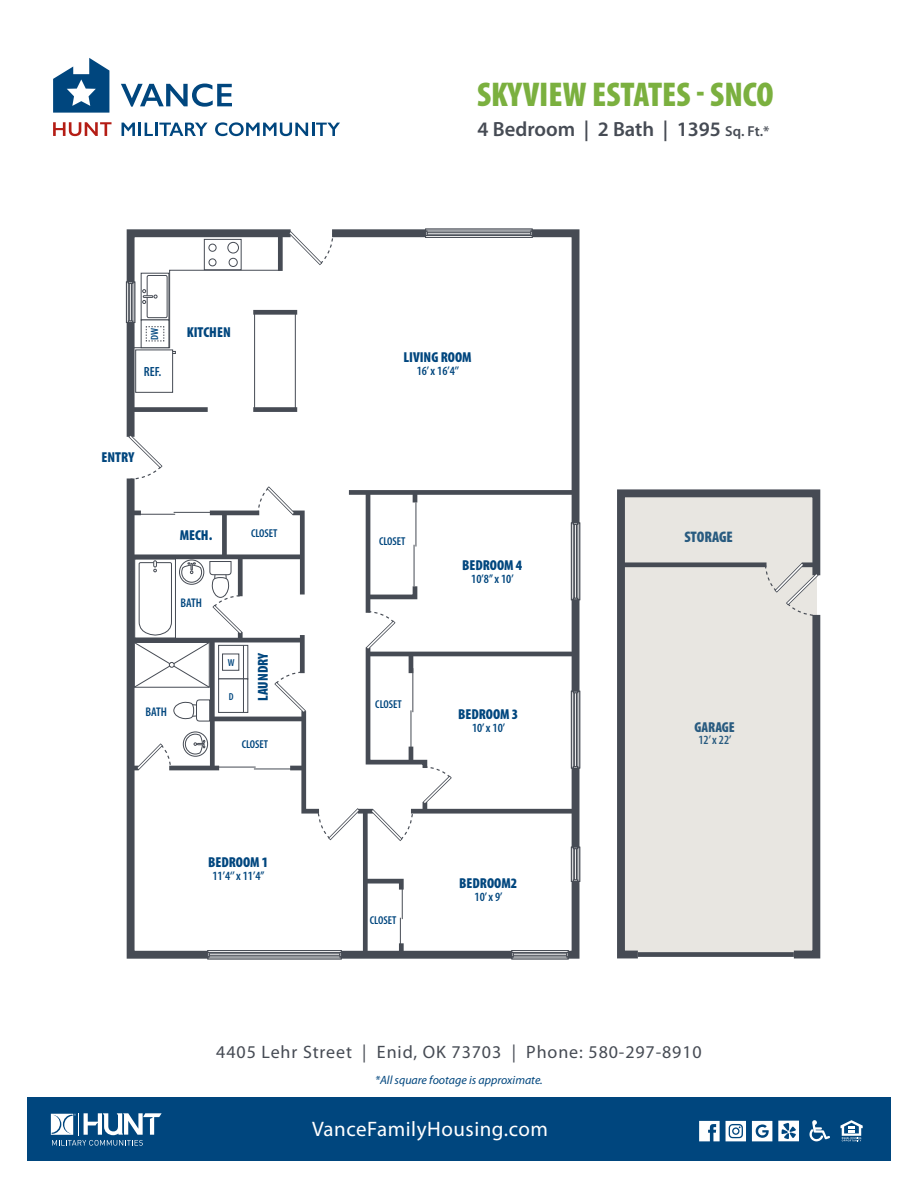
<style>
.page{position:relative;width:918px;height:1188px;background:#fff}
.page>*{position:absolute;margin:0;border:0;box-sizing:border-box;transform-origin:0 0}
.t1{font:900 condensed 34.5px "Myriad Pro";color:#7bb03f}
.t2{font:21px "Myriad Pro";letter-spacing:.025em;color:#fff}
.t3{font:600 20.55px "Myriad Pro";color:#464b54}
.t4{font:18px "Myriad Pro";letter-spacing:.05em;color:#464b54}
.t5{font:900 condensed 15.45px "Myriad Pro";color:#00467e}
.t6{font:900 condensed 14.4px "Myriad Pro";color:#00467e}
.t7{font:600 condensed 13.35px "Myriad Pro";color:#00467e}
.t8{font:600 condensed 12.6px "Myriad Pro";color:#00467e}
.t9{font:italic 12px "Myriad Pro";color:#00467e}
.t10{font:600 condensed 11.4px "Myriad Pro";color:#00467e}
.t11{font:600 condensed 10.65px "Myriad Pro";color:#00467e}
.t12{font:600 condensed 10.2px "Myriad Pro";color:#00467e}
.s1{font-size:14.4px}
</style>
<div class="page">
<svg style="left:53px;top:122px;width:59px;height:14px"></svg>
<svg style="left:122px;top:123px;width:86px;height:13px"></svg>
<svg style="left:215px;top:122px;width:125px;height:14px"></svg>
<svg style="left:53px;top:58px;width:56px;height:55px"></svg>
<svg style="left:121px;top:84px;width:111px;height:23px"></svg>
<div style="left:425px;top:229px;width:108px;height:9px;background:#93969b"></div>
<hr style="left:425px;top:229px;width:108px;height:2px;background:#fff">
<div style="left:425px;top:235px;width:108px;height:3px;background:#fff;border:1px solid #464b54"></div>
<div style="left:427px;top:232px;width:104px;height:3px;background:#fff;border:1px solid #464b54"></div>
<div style="left:207px;top:950px;width:135px;height:9px;background:#92969b"></div>
<div style="left:207px;top:950px;width:135px;height:3px;background:#fff;border:1px solid #464b54"></div>
<hr style="left:207px;top:957px;width:135px;height:2px;background:#fff">
<div style="left:209px;top:953px;width:131px;height:3px;background:#fff;border:1px solid #464b54"></div>
<div style="left:511px;top:950px;width:58px;height:9px;background:#92969b"></div>
<div style="left:511px;top:950px;width:58px;height:3px;background:#fff;border:1px solid #464b54"></div>
<hr style="left:511px;top:957px;width:58px;height:2px;background:#fff">
<div style="left:513px;top:953px;width:54px;height:3px;background:#fff;border:1px solid #464b54"></div>
<div style="left:577px;top:847px;width:3px;height:35px;background:#fff;border:1px solid #464b54"></div>
<div style="left:571px;top:847px;width:3px;height:35px;background:#fff;border:1px solid #464b54"></div>
<div style="left:574px;top:848px;width:3px;height:32px;background:#fff;border:1px solid #464b54"></div>
<div style="left:577px;top:691px;width:3px;height:77px;background:#fff;border:1px solid #464b54"></div>
<div style="left:571px;top:691px;width:3px;height:77px;background:#fff;border:1px solid #464b54"></div>
<div style="left:574px;top:692px;width:3px;height:75px;background:#fff;border:1px solid #464b54"></div>
<div style="left:577px;top:523px;width:3px;height:77px;background:#fff;border:1px solid #464b54"></div>
<div style="left:571px;top:523px;width:3px;height:77px;background:#fff;border:1px solid #464b54"></div>
<div style="left:574px;top:524px;width:3px;height:75px;background:#fff;border:1px solid #464b54"></div>
<div style="left:218px;top:645px;width:30px;height:34px;background:#fff;border:1px solid #464b54"></div>
<div style="left:218px;top:679px;width:30px;height:34px;background:#fff;border:1px solid #464b54"></div>
<hr style="left:243px;top:645px;width:1px;height:67px;background:#464b54">
<div style="left:127px;top:323px;width:8px;height:114px;background:#464b54"></div>
<div style="left:332px;top:229px;width:94px;height:8px;background:#464b54"></div>
<svg style="left:524px;top:228px;width:57px;height:303px"></svg>
<div style="left:349px;top:490px;width:227px;height:5px;background:#464b54"></div>
<hr style="left:366px;top:492px;width:4px;height:121px;background:#464b54">
<hr style="left:368px;top:652px;width:207px;height:4px;background:#464b54">
<svg style="left:365px;top:582px;width:53px;height:20px"></svg>
<hr style="left:413px;top:492px;width:4px;height:10px;background:#464b54">
<hr style="left:210px;top:511px;width:49px;height:4px;background:#464b54">
<div style="left:131px;top:554px;width:171px;height:5px;background:#464b54"></div>
<div style="left:222px;top:513px;width:5px;height:44px;background:#464b54"></div>
<hr style="left:131px;top:638px;width:171px;height:4px;background:#464b54">
<hr style="left:212px;top:717px;width:90px;height:4px;background:#464b54">
<div style="left:130px;top:407px;width:78px;height:5px;background:#464b54"></div>
<div style="left:253px;top:407px;width:44px;height:5px;background:#464b54"></div>
<hr style="left:295px;top:312px;width:1px;height:98px;background:#464b54">
<hr style="left:254px;top:312px;width:1px;height:98px;background:#464b54">
<div style="left:135px;top:350px;width:38px;height:43px;border:1px solid #464b54"></div>
<svg style="left:257px;top:486px;width:48px;height:109px"></svg>
<svg style="left:125px;top:229px;width:209px;height:125px"></svg>
<svg style="left:126px;top:432px;width:37px;height:39px"></svg>
<hr style="left:416px;top:502px;width:1px;height:45px;background:#464b54">
<hr style="left:414px;top:545px;width:1px;height:41px;background:#464b54">
<hr style="left:254px;top:769px;width:44px;height:1px;background:#464b54">
<hr style="left:214px;top:767px;width:42px;height:1px;background:#464b54">
<div style="left:572px;top:600px;width:7px;height:91px;background:#464b54"></div>
<div style="left:572px;top:768px;width:7px;height:79px;background:#464b54"></div>
<svg style="left:560px;top:874px;width:21px;height:86px"></svg>
<div style="left:341px;top:951px;width:171px;height:8px;background:#464b54"></div>
<svg style="left:126px;top:471px;width:90px;height:489px"></svg>
<div style="left:238px;top:557px;width:5px;height:39px;background:#464b54"></div>
<hr style="left:169px;top:766px;width:50px;height:4px;background:#464b54">
<div style="left:411px;top:809px;width:165px;height:5px;background:#464b54"></div>
<svg style="left:133px;top:560px;width:112px;height:128px"></svg>
<svg style="left:131px;top:741px;width:41px;height:31px"></svg>
<svg style="left:272px;top:610px;width:182px;height:349px"></svg>
<svg style="left:617px;top:489px;width:204px;height:470px;background:#d8d7d3"></svg>
<div style="left:621px;top:562px;width:146px;height:5px;background:#464b54"></div>
<svg style="left:764px;top:560px;width:57px;height:399px;background:#d0cfcd"></svg>
<div style="left:27px;top:1098px;width:864px;height:63px;background:#00467e"></div>
<svg style="left:51px;top:1113px;width:111px;height:33px"></svg>
<svg style="left:840px;top:1120px;width:23px;height:21px"></svg>
<svg style="left:810px;top:1120px;width:20px;height:21px"></svg>
<svg style="left:699px;top:1121px;width:21px;height:20px"></svg>
<svg style="left:752px;top:1121px;width:20px;height:20px"></svg>
<svg style="left:726px;top:1121px;width:20px;height:20px"></svg>
<svg style="left:778px;top:1121px;width:21px;height:20px"></svg>
<h1 class="t1" style="left:477px;top:73px;width:298px">SKYVIEW ESTATES - SNCO</h1>
<h3 class="t3" style="left:477px;top:116px;width:294px">4 Bedroom | 2 Bath | 1395 <span class="s1">Sq. Ft.*</span></h3>
<p class="t11" style="left:148px;top:340px;width:13px;rotate:-90deg">DW</p>
<p class="t7" style="left:144px;top:363px;width:19px">REF.</p>
<p class="t6" style="left:187px;top:323px;width:46px">KITCHEN</p>
<p class="t6" style="left:102px;top:448px;width:34px">ENTRY</p>
<p class="t6" style="left:180px;top:526px;width:34px">MECH.</p>
<p class="t10" style="left:251px;top:527px;width:28px">CLOSET</p>
<p class="t8" style="left:181px;top:595px;width:23px">BATH</p>
<p class="t8" style="left:146px;top:704px;width:23px">BATH</p>
<p class="t12" style="left:228px;top:656px;width:8px">W</p>
<p class="t12" style="left:229px;top:690px;width:6px">D</p>
<p class="t6" style="left:254px;top:701px;width:50px;rotate:-90deg">LAUNDRY</p>
<p class="t10" style="left:242px;top:737px;width:28px">CLOSET</p>
<p class="t6" style="left:208px;top:853px;width:62px">BEDROOM 1</p>
<p class="t8" style="left:212px;top:868px;width:54px">11’4‘’ x 11’4’’</p>
<p class="t6" style="left:403px;top:348px;width:70px">LIVING ROOM</p>
<p class="t8" style="left:417px;top:363px;width:44px">16’ x 16’4’’</p>
<p class="t10" style="left:379px;top:534px;width:28px">CLOSET</p>
<p class="t10" style="left:375px;top:697px;width:28px">CLOSET</p>
<p class="t6" style="left:462px;top:556px;width:62px">BEDROOM 4</p>
<p class="t8" style="left:471px;top:571px;width:44px">10’8’’ x 10’</p>
<p class="t6" style="left:458px;top:705px;width:62px">BEDROOM 3</p>
<p class="t8" style="left:472px;top:720px;width:35px">10’ x 10’</p>
<p class="t10" style="left:370px;top:913px;width:28px">CLOSET</p>
<p class="t6" style="left:459px;top:874px;width:60px">BEDROOM2</p>
<p class="t8" style="left:475px;top:889px;width:29px">10’ x 9’</p>
<p class="t5" style="left:684px;top:527px;width:50px">STORAGE</p>
<p class="t6" style="left:694px;top:718px;width:42px">GARAGE</p>
<p class="t8" style="left:698px;top:732px;width:35px">12’ x 22’</p>
<p class="t4" style="left:216px;top:1041px;width:487px">4405 Lehr Street | Enid, OK 73703 | Phone: 580-297-8910</p>
<p class="t9" style="left:375px;top:1072px;width:169px">*All square footage is approximate.</p>
<h2 class="t2" style="left:312px;top:1116px;width:238px">VanceFamilyHousing.com</h2>
</div>
